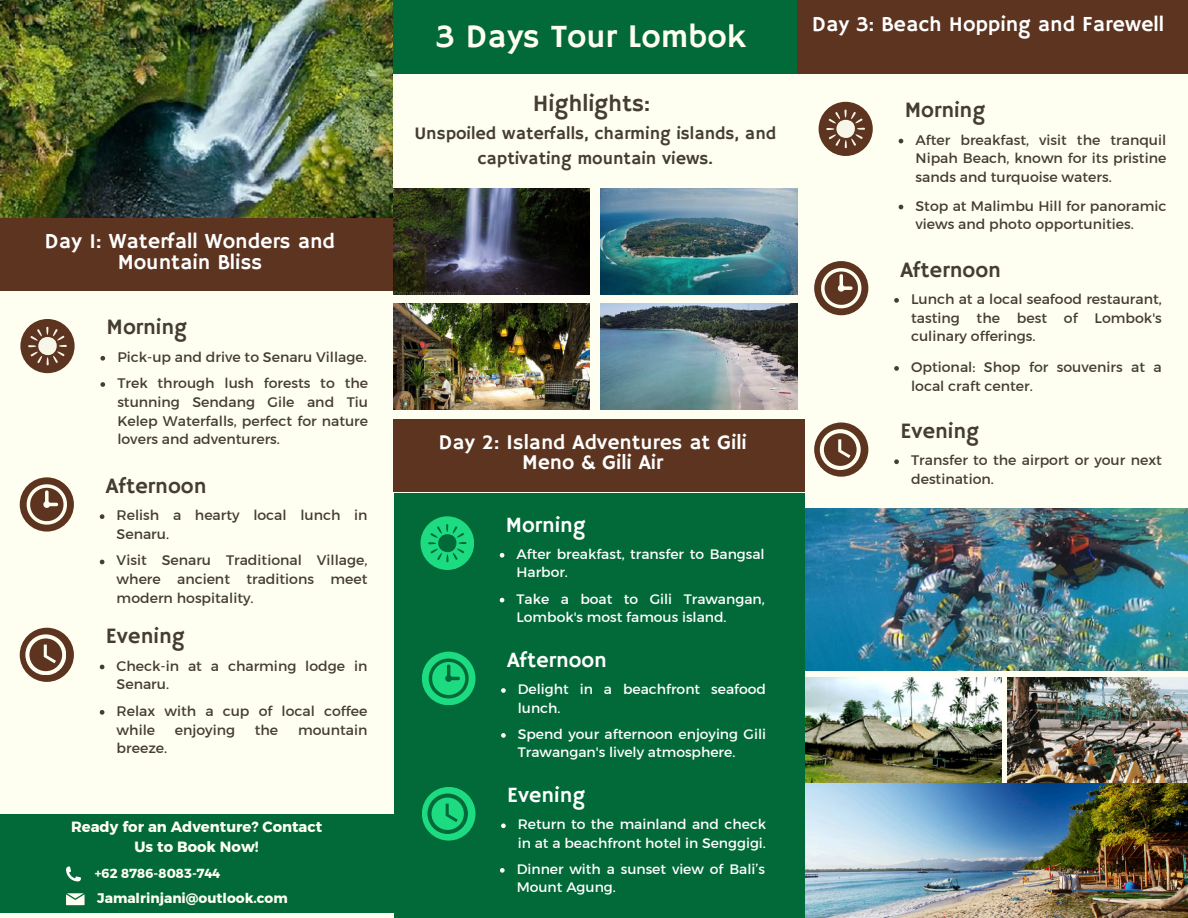
<style>
.page{position:relative;width:1188px;height:918px;background:#fffff1}
.page>*{position:absolute;margin:0;border:0;box-sizing:border-box;transform-origin:0 0}
.t1{font:33px "Hammersmith One";color:#fffff1}
.t2{font:23.85px "Hammersmith One";color:#453d31}
.t3{font:21.9px "Hammersmith One";color:#453d31}
.t4{font:21.75px "Hammersmith One";color:#fff}
.t5{font:21.45px/20.7px "Hammersmith One";color:#fff;text-align:center}
.t6{font:20.85px/20.2px "Hammersmith One";color:#fff;text-align:center}
.t7{font:17.85px/24.8px "Hammersmith One";color:#453d31;text-align:center}
.t8{font:14.85px/20.2px "Kief Montaser Bold";color:#fffff1;text-align:center}
.t9{font:14.1px/18.8px "Kief Montaser Regular";color:#453d31}
.t10{font:13.95px/18.6px "Kief Montaser Regular";color:#fff}
.t11{font:13.8px "Kief Montaser Bold";color:#fffff1}
.t12{font:13.05px "Kief Montaser Bold";color:#fffff1}
</style>
<div class="page">
<div style="left:393px;top:0;width:405px;height:73px;background:#026938"></div>
<div style="left:20px;top:477px;width:54px;height:55px;background:#5c3420;border-radius:50%"></div>
<svg style="left:100px;top:514px;width:4px;height:5px"></svg>
<svg style="left:100px;top:560px;width:4px;height:4px"></svg>
<svg style="left:27px;top:484px;width:40px;height:41px"></svg>
<div style="left:20px;top:319px;width:55px;height:54px;background:#5c3420;border-radius:50%"></div>
<svg style="left:28px;top:327px;width:39px;height:39px"></svg>
<svg style="left:100px;top:356px;width:5px;height:5px"></svg>
<svg style="left:100px;top:382px;width:5px;height:5px"></svg>
<div style="left:20px;top:628px;width:54px;height:54px;background:#5c3420;border-radius:50%"></div>
<svg style="left:25px;top:634px;width:41px;height:41px"></svg>
<svg style="left:100px;top:665px;width:4px;height:4px"></svg>
<svg style="left:100px;top:710px;width:4px;height:5px"></svg>
<div style="left:0;top:217px;width:393px;height:74px;background:#5c3420"></div>
<div style="left:393px;top:419px;width:412px;height:73px;background:#5c3420"></div>
<div style="left:395px;top:493px;width:410px;height:425px;background:#026938"></div>
<div style="left:422px;top:652px;width:54px;height:53px;background:#1ddb81;border-radius:50%"></div>
<svg style="left:501px;top:688px;width:5px;height:5px"></svg>
<svg style="left:501px;top:733px;width:5px;height:5px"></svg>
<svg style="left:429px;top:658px;width:40px;height:40px"></svg>
<div style="left:421px;top:516px;width:53px;height:54px;background:#1ddb81;border-radius:50%"></div>
<svg style="left:428px;top:524px;width:38px;height:38px"></svg>
<svg style="left:500px;top:553px;width:4px;height:5px"></svg>
<svg style="left:500px;top:598px;width:4px;height:4px"></svg>
<div style="left:422px;top:787px;width:54px;height:54px;background:#1ddb81;border-radius:50%"></div>
<svg style="left:427px;top:794px;width:41px;height:40px"></svg>
<svg style="left:501px;top:823px;width:5px;height:5px"></svg>
<svg style="left:500px;top:868px;width:5px;height:5px"></svg>
<img style="left:393px;top:189px;width:197px;height:106px">
<img style="left:601px;top:189px;width:197px;height:106px">
<div style="left:814px;top:261px;width:54px;height:54px;background:#5c3420;border-radius:50%"></div>
<svg style="left:894px;top:298px;width:5px;height:5px"></svg>
<svg style="left:894px;top:366px;width:5px;height:5px"></svg>
<svg style="left:821px;top:268px;width:40px;height:40px"></svg>
<div style="left:819px;top:102px;width:54px;height:54px;background:#5c3420;border-radius:50%"></div>
<svg style="left:826px;top:109px;width:39px;height:39px"></svg>
<svg style="left:899px;top:139px;width:4px;height:4px"></svg>
<svg style="left:899px;top:205px;width:4px;height:4px"></svg>
<div style="left:814px;top:422px;width:54px;height:55px;background:#5c3420;border-radius:50%"></div>
<svg style="left:820px;top:429px;width:40px;height:41px"></svg>
<svg style="left:894px;top:459px;width:5px;height:5px"></svg>
<div style="left:798px;top:0;width:390px;height:74px;background:#5c3420"></div>
<div style="left:0;top:814px;width:393px;height:99px;background:#026938"></div>
<svg style="left:66px;top:867px;width:15px;height:14px"></svg>
<svg style="left:66px;top:893px;width:18px;height:12px"></svg>
<img style="left:0;top:0;width:393px;height:217px">
<img style="left:393px;top:304px;width:197px;height:106px">
<img style="left:601px;top:304px;width:197px;height:106px">
<img style="left:805px;top:508px;width:383px;height:163px">
<img style="left:805px;top:678px;width:197px;height:106px">
<img style="left:1007px;top:678px;width:181px;height:106px">
<img style="left:805px;top:784px;width:383px;height:134px">
<p class="t5" style="left:45px;top:232px;width:292px">Day 1: Waterfall Wonders and<br>Mountain Bliss</p>
<p class="t3" style="left:107px;top:315px;width:82px">Morning</p>
<p class="t9" style="left:117px;top:347px;width:251px">Pick-up and drive to Senaru Village.</p>
<p class="t9" style="left:117px;top:374px;width:252px;text-align:justify">Trek through lush forests to the stunning Sendang Gile and Tiu Kelep Waterfalls, perfect for nature lovers and adventurers.</p>
<h2 class="t3" style="left:106px;top:473px;width:102px">Afternoon</h2>
<p class="t9" style="left:117px;top:506px;width:252px">Relish a hearty local lunch in<br>Senaru.</p>
<h2 class="t9" style="left:117px;top:551px;width:252px;text-align:justify">Visit Senaru Traditional Village, where ancient traditions meet modern hospitality.</h2>
<h2 class="t3" style="left:106px;top:623px;width:80px">Evening</h2>
<p class="t9" style="left:117px;top:656px;width:252px">Check-in at a charming lodge in<br>Senaru.</p>
<p class="t9" style="left:117px;top:701px;width:252px">Relax with a cup of local coffee while</p>
<p class="t9" style="left:175px;top:720px;width:62px">enjoying</p>
<p class="t9" style="left:255px;top:720px;width:25px">the</p>
<p class="t9" style="left:298px;top:720px;width:71px">mountain</p>
<p class="t9" style="left:117px;top:739px;width:52px">breeze.</p>
<p class="t8" style="left:71px;top:816px;width:253px">Ready for an Adventure? Contact<br>Us to Book Now!</p>
<p class="t12" style="left:95px;top:865px;width:127px">+62 8786-8083-744</p>
<p class="t11" style="left:97px;top:889px;width:192px">Jamalrinjani@outlook.com</p>
<p class="t1" style="left:435px;top:17px;width:312px">3 Days Tour Lombok</p>
<p class="t2" style="left:533px;top:89px;width:119px">Highlights:</p>
<p class="t7" style="left:414px;top:122px;width:363px">Unspoiled waterfalls, charming islands, and captivating mountain views.</p>
<p class="t6" style="left:438px;top:433px;width:310px">Day 2: Island Adventures at Gili<br>Meno &amp; Gili Air</p>
<h4 class="t4" style="left:506px;top:512px;width:81px">Morning</h4>
<p class="t10" style="left:516px;top:544px;width:250px">After breakfast, transfer to Bangsal<br>Harbor.</p>
<h6 class="t10" style="left:516px;top:589px;width:250px">Take a boat to Gili Trawangan,<br>Lombok's most famous island.</h6>
<h2 class="t4" style="left:507px;top:647px;width:101px">Afternoon</h2>
<p class="t10" style="left:518px;top:680px;width:250px">Delight in a beachfront seafood lunch.</p>
<p class="t10" style="left:518px;top:725px;width:250px">Spend your afternoon enjoying Gili<br>Trawangan's lively atmosphere.</p>
<h6 class="t4" style="left:507px;top:783px;width:79px">Evening</h6>
<h1 class="t10" style="left:518px;top:815px;width:250px">Return to the mainland and check in at a beachfront hotel in Senggigi.</h1>
<h2 class="t10" style="left:517px;top:860px;width:250px">Dinner with a sunset view of Bali’s<br>Mount Agung.</h2>
<h3 class="t5" style="left:812px;top:15px;width:354px">Day 3: Beach Hopping and Farewell</h3>
<p class="t3" style="left:905px;top:98px;width:82px">Morning</p>
<p class="t9" style="left:916px;top:130px;width:252px;text-align:justify">After breakfast, visit the tranquil Nipah Beach, known for its pristine sands and turquoise waters.</p>
<p class="t9" style="left:916px;top:196px;width:252px">Stop at Malimbu Hill for panoramic views and photo opportunities.</p>
<p class="t3" style="left:900px;top:257px;width:102px">Afternoon</p>
<p class="t9" style="left:911px;top:289px;width:252px;text-align:justify">Lunch at a local seafood restaurant, tasting the best of Lombok's culinary offerings.</p>
<h2 class="t9" style="left:911px;top:358px;width:252px">Optional: Shop for souvenirs at a local craft center.</h2>
<h2 class="t3" style="left:900px;top:418px;width:80px">Evening</h2>
<p class="t9" style="left:911px;top:451px;width:252px">Transfer to the airport or your next destination.</p>
</div>
